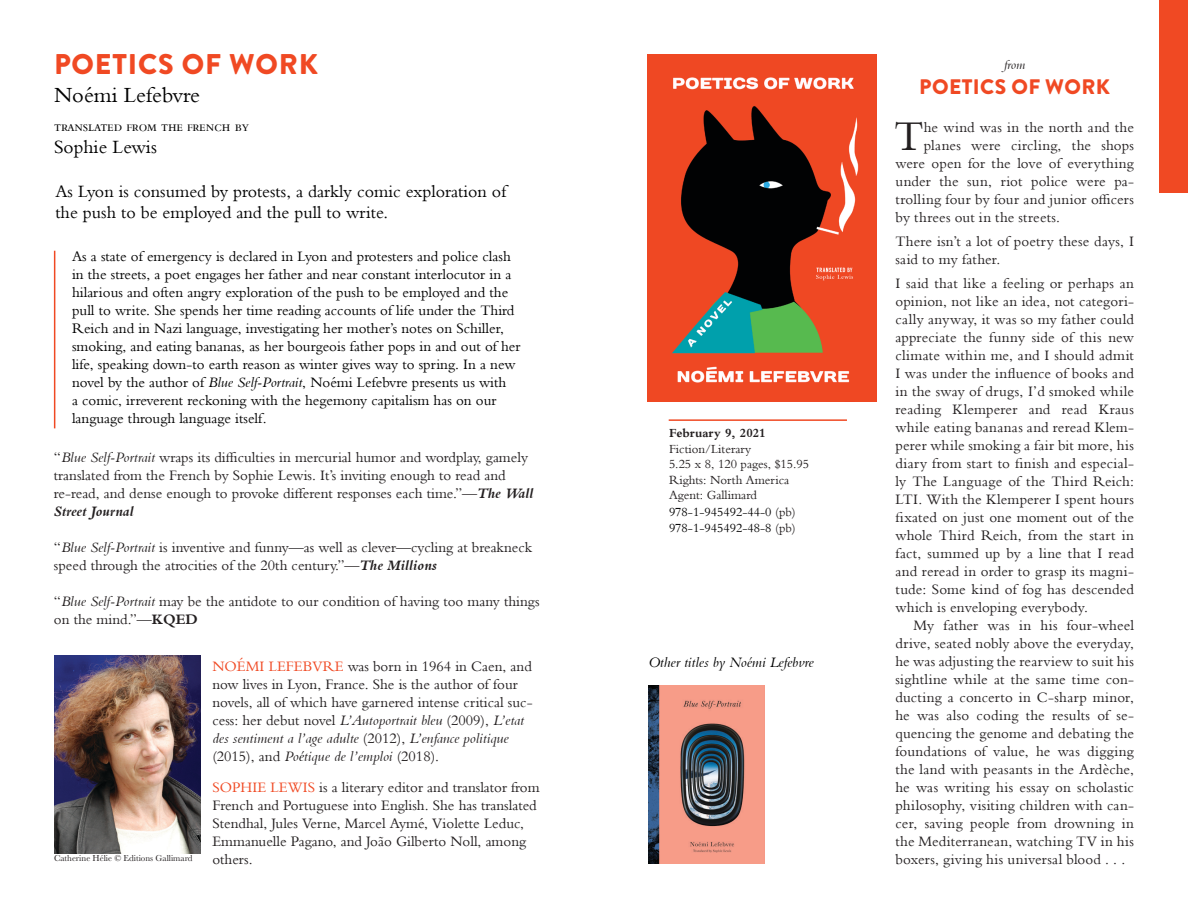
<style>
.page{position:relative;width:1188px;height:918px;background:#fff}
.page>*{position:absolute;margin:0;border:0;box-sizing:border-box;transform-origin:0 0}
.t1{font:43.95px "Bembo MT Pro";color:#231f20}
.Title_Style{font:900 28.5px "Brandon Grotesque";letter-spacing:.03em;color:#f04923}
.Author_Style{font:22.5px "Bembo MT Pro";color:#000}
.t2{font:900 21px "Brandon Grotesque";letter-spacing:.02em;color:#f04923}
.t3{font:19.5px "Bembo MT Pro";color:#000}
.t4{font:18px/21.6px "Bembo MT Pro";color:#000}
.t5{font:15px/18px "Bembo MT Pro";color:#231f20}
.t6{font:15px/18px "Bembo MT Pro";color:#000}
.t7{font:italic 15px "Bembo MT Pro";color:#000}
.t8{font:15px "Bembo MT Pro";letter-spacing:.025em;color:#231f20}
.t9{font:italic 13.5px "Bembo MT Pro";color:#231f20}
.t10{font:12.9px "Bembo MT Pro";color:#231f20}
.t11{font:12.9px "Bembo MT Pro";color:#000}
.t12{font:700 12.9px "Bembo MT Pro";color:#231f20}
.t13{font:9px "Baskerville";color:#231f20}
.s1{font-style:italic}
.s2{font-weight:700;font-style:italic}
.s3{font-weight:700}
.s4{color:#231f20}
.s5{color:#f04923}
.s6{font-style:italic;color:#000}
</style>
<div class="page">
<hr style="left:54px;top:251px;width:1px;height:177px;background:#f04923">
<img style="left:54px;top:655px;width:146px;height:198px">
<img style="left:648px;top:54px;width:228px;height:348px">
<hr style="left:669px;top:419px;width:178px;height:2px;background:#f04923">
<div style="left:1159px;top:0;width:29px;height:193px;background:#f04923"></div>
<img style="left:648px;top:686px;width:117px;height:178px">
<p class="Title_Style" style="left:54px;top:44px;width:265px">POETICS OF WORK</p>
<p class="Author_Style" style="left:54px;top:82px;width:148px">Noémi Lefebvre</p>
<p class="t6" style="left:54px;top:117px;width:197px">translated from the french by</p>
<p class="t3" style="left:54px;top:135px;width:104px">Sophie Lewis</p>
<p class="t9" style="left:1004px;top:56px;width:23px">from</p>
<p class="t2" style="left:919px;top:72px;width:192px">POETICS OF WORK</p>
<p class="t1" style="left:894px;top:109px;width:31px">T</p>
<p class="t8" style="left:924px;top:118px;width:212px">he wind was in the north and the</p>
<p class="t5" style="left:924px;top:136px;width:212px">planes were circling, the shops</p>
<p class="t5" style="left:896px;top:154px;width:240px">were open for the love of everything</p>
<p class="t5" style="left:896px;top:172px;width:240px">under the sun, riot police were pa-</p>
<p class="t5" style="left:896px;top:190px;width:240px">trolling four by four and junior officers</p>
<p class="t5" style="left:896px;top:208px;width:166px">by threes out in the streets.</p>
<p class="t5" style="left:896px;top:232px;width:240px">There isn’t a lot of poetry these days, I said to my father.</p>
<p class="t5" style="left:896px;top:274px;width:240px;text-align:justify">I said that like a feeling or perhaps an opinion, not like an idea, not categori&shy;cally anyway, it was so my father could appreciate the funny side of this new climate within me, and I should admit I was under the influence of books and in the sway of drugs, I’d smoked while reading Klemperer and read Kraus while eating bananas and reread Klem&shy;perer while smoking a fair bit more, his diary from start to finish and especial&shy;ly The Language of the Third Reich:<br>LTI. With the Klemperer I spent hours fixated on just one moment out of the whole Third Reich, from the start in fact, summed up by a line that I read and reread in order to grasp its magni&shy;tude: Some kind of fog has descended which is enveloping everybody.</p>
<p class="t5" style="left:896px;top:616px;width:240px;text-align:justify;text-indent:18px">My father was in his four-wheel drive, seated nobly above the everyday, he was adjusting the rearview to suit his sightline while at the same time con&shy;ducting a concerto in C-sharp minor, he was also coding the results of se&shy;quencing the genome and debating the foundations of value, he was digging the land with peasants in the Ardèche, he was writing his essay on scholastic philosophy, visiting children with can&shy;cer, saving people from drowning in the Mediterranean, watching TV in his</p>
<p class="t4" style="left:55px;top:180px;width:452px">As Lyon is consumed by protests, a darkly comic exploration of the push to be employed and the pull to write.</p>
<p class="t6" style="left:72px;top:247px;width:450px">As a state of emergency is declared in Lyon and protesters and police clash in the streets, a poet engages her father and near constant interlocutor in a hilarious and often angry exploration of the push to be employed and the pull to write. She spends her time reading accounts of life under the Third Reich and in Nazi language, investigating her mother’s notes on Schiller, smoking, and eating bananas, as her bourgeois father pops in and out of her life, speaking down-to earth reason as winter gives way to spring. In a new novel by the author of <span class="s1">Blue Self-Portrait</span>, Noémi Lefebvre presents us with<br>a comic, irreverent reckoning with the hegemony capitalism has on our language through language itself.</p>
<p class="t5" style="left:54px;top:448px;width:481px">“<span class="s1">Blue Self-Portrait</span> wraps its difficulties in mercurial humor and wordplay, gamely translated from the French by Sophie Lewis. It’s inviting enough to read and re-read, and dense enough to provoke different responses each time.”—<span class="s2">The Wall Street Journal</span></p>
<p class="t5" style="left:54px;top:538px;width:480px">“<span class="s1">Blue Self-Portrait</span> is inventive and funny—as well as clever—cycling at breakneck speed through the atrocities of the 20th century.”—<span class="s2">The Millions</span></p>
<p class="t5" style="left:54px;top:592px;width:487px">“<span class="s1">Blue Self-Portrait</span> may be the antidote to our condition of having too many things on the mind.”—<span class="s3">KQED</span></p>
<p class="t12" style="left:669px;top:426px;width:98px">February 9, 2021</p>
<p class="t10" style="left:669px;top:441px;width:84px">Fiction/Literary</p>
<p class="t10" style="left:669px;top:456px;width:142px">5.25 x 8, 120 pages, $15.95</p>
<p class="t10" style="left:669px;top:472px;width:122px">Rights: North America</p>
<p class="t10" style="left:669px;top:487px;width:89px">Agent: Gallimard</p>
<p class="t11" style="left:669px;top:504px;width:128px">978-1-945492-44-0 <span class="s4">(pb)</span></p>
<p class="t11" style="left:669px;top:520px;width:128px">978-1-945492-48-8 <span class="s4">(pb)</span></p>
<p class="t7" style="left:648px;top:653px;width:167px">Other titles by Noémi Lefebvre</p>
<p class="t5" style="left:212px;top:656px;width:322px"><span class="s5">NOÉMI LEFEBVRE</span> was born in 1964 in Caen, and now lives in Lyon, France. She is the author of four novels, all of which have garnered intense critical suc&shy;cess: her debut novel <span class="s1">L’Autoportrait bleu</span> (2009), <span class="s1">L’etat des sentiment a l’age adulte</span> (2012), <span class="s1">L’enfance politique </span>(2015), and <span class="s1">Po</span><span class="s6">é</span><span class="s1">tique de l’emploi</span> (2018).</p>
<p class="t5" style="left:212px;top:778px;width:329px"><span class="s5">SOPHIE LEWIS</span> is a literary editor and translator from French and Portuguese into English. She has translated Stendhal, Jules Verne, Marcel Aymé, Violette Leduc, Emmanuelle Pagano, and João Gilberto Noll, among others.</p>
<p class="t13" style="left:54px;top:853px;width:140px">Catherine Hélie © Editions Gallimard</p>
<p class="t5" style="left:896px;top:850px;width:231px">boxers, giving his universal blood . . .</p>
</div>
